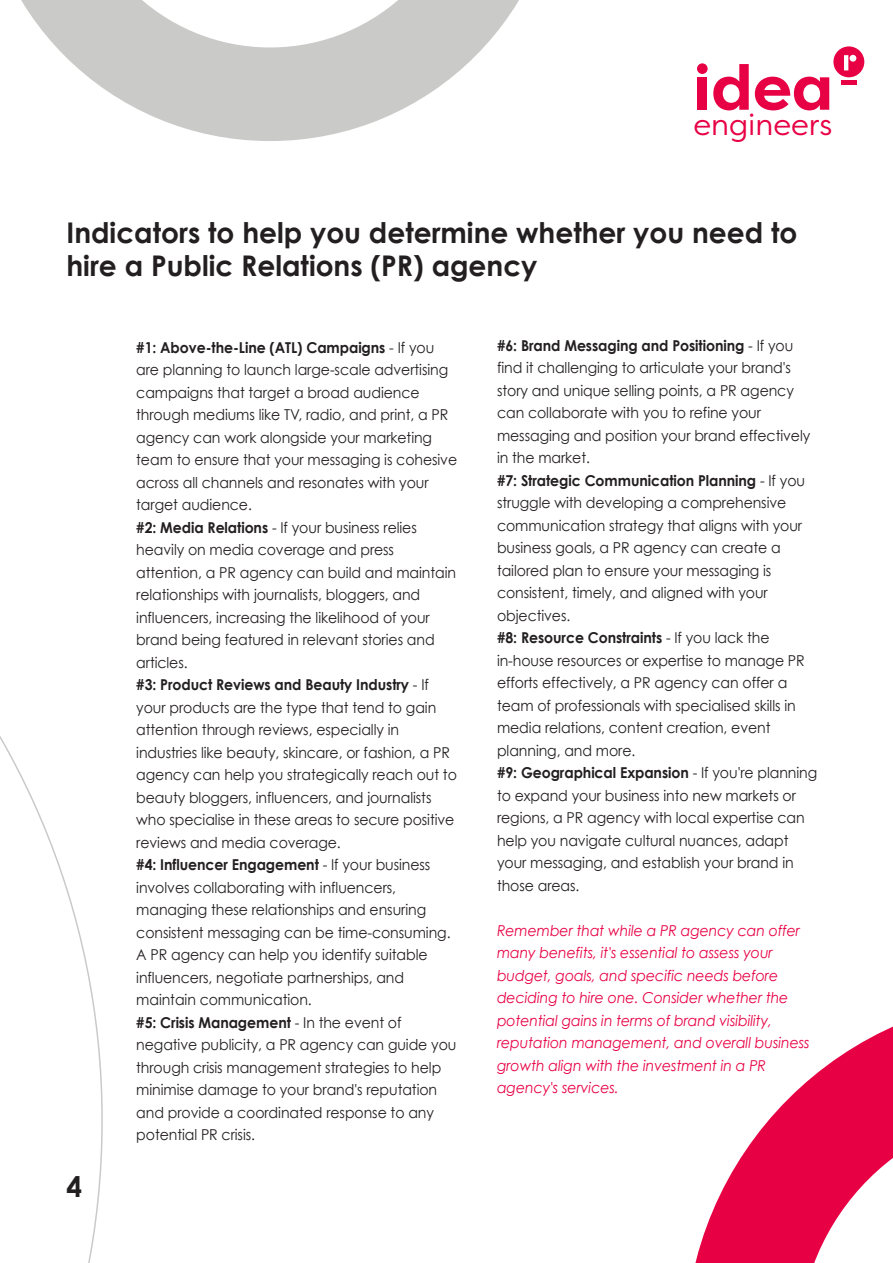
<style>
.page{position:relative;width:893px;height:1263px;background:#fff}
.page>*{position:absolute;margin:0;border:0;box-sizing:border-box;transform-origin:0 0}
.t1{font:29.85px "Filson Pro";color:#e80044}
.t2{font:700 28.5px/33.5px "Century Gothic";color:#231f20}
.t3{font:15px/22.5px "Century Gothic";letter-spacing:-.005em;color:#231f20;scale:.94 1}
.t4{font:italic 15px/22.5px "Century Gothic";letter-spacing:-.005em;color:#e80044;scale:.94 1}
.s1{font-weight:700}
</style>
<div class="page">
<div style="left:698px;top:77px;width:9px;height:33px;background:#e80044"></div>
<svg style="left:713px;top:64px;width:36px;height:46px"></svg>
<div style="left:697px;top:63px;width:11px;height:11px;background:#e80044;border-radius:50%"></div>
<svg style="left:755px;top:46px;width:109px;height:64px"></svg>
<svg style="left:21px;top:0;width:498px;height:141px;fill:#cacac9"></svg>
<svg style="left:695px;top:1026px;width:198px;height:237px;fill:#e80044"></svg>
<svg style="left:0;top:736px;width:103px;height:527px"></svg>
<h1 class="t1" style="left:693px;top:105px;width:140px">engineers</h1>
<h2 class="t2" style="left:66px;top:215px;width:732px">Indicators to help you determine whether you need to hire a Public Relations (PR) agency</h2>
<h2 class="t2" style="left:66px;top:1169px;width:17px">4</h2>
<p class="t3" style="left:136px;top:336px;width:343px"><span class="s1">#1: Above-the-Line (ATL) Campaigns</span> - If you are planning to launch large-scale advertising campaigns that target a broad audience through mediums like TV, radio, and print, a PR agency can work alongside your marketing team to ensure that your messaging is cohesive across all channels and resonates with your target audience.<br><span class="s1">#2: Media Relations</span> - If your business relies heavily on media coverage and press attention, a PR agency can build and maintain relationships with journalists, bloggers, and influencers, increasing the likelihood of your brand being featured in relevant stories and articles.<br><span class="s1">#3: Product Reviews and Beauty Industry</span> - If your products are the type that tend to gain attention through reviews, especially in industries like beauty, skincare, or fashion, a PR agency can help you strategically reach out to beauty bloggers, influencers, and journalists who specialise in these areas to secure positive reviews and media coverage.<br><span class="s1">#4: Influencer Engagement</span> - If your business involves collaborating with influencers, managing these relationships and ensuring consistent messaging can be time-consuming.<br>A PR agency can help you identify suitable influencers, negotiate partnerships, and maintain communication.<br><span class="s1">#5: Crisis Management</span> - In the event of negative publicity, a PR agency can guide you through crisis management strategies to help minimise damage to your brand's reputation and provide a coordinated response to any potential PR crisis.</p>
<p class="t3" style="left:497px;top:334px;width:342px"><span class="s1">#6: Brand Messaging and Positioning</span> - If you find it challenging to articulate your brand's story and unique selling points, a PR agency can collaborate with you to refine your messaging and position your brand effectively in the market.<br><span class="s1">#7: Strategic Communication Planning</span> - If you struggle with developing a comprehensive communication strategy that aligns with your business goals, a PR agency can create a tailored plan to ensure your messaging is consistent, timely, and aligned with your objectives.<br><span class="s1">#8: Resource Constraints</span> - If you lack the in-house resources or expertise to manage PR efforts effectively, a PR agency can offer a team of professionals with specialised skills in media relations, content creation, event planning, and more.<br><span class="s1">#9: Geographical Expansion</span> - If you're planning to expand your business into new markets or regions, a PR agency with local expertise can help you navigate cultural nuances, adapt your messaging, and establish your brand in those areas.</p>
<p class="t4" style="left:497px;top:919px;width:334px">Remember that while a PR agency can offer many benefits, it's essential to assess your budget, goals, and specific needs before deciding to hire one. Consider whether the potential gains in terms of brand visibility, reputation management, and overall business growth align with the investment in a PR agency's services.</p>
</div>
